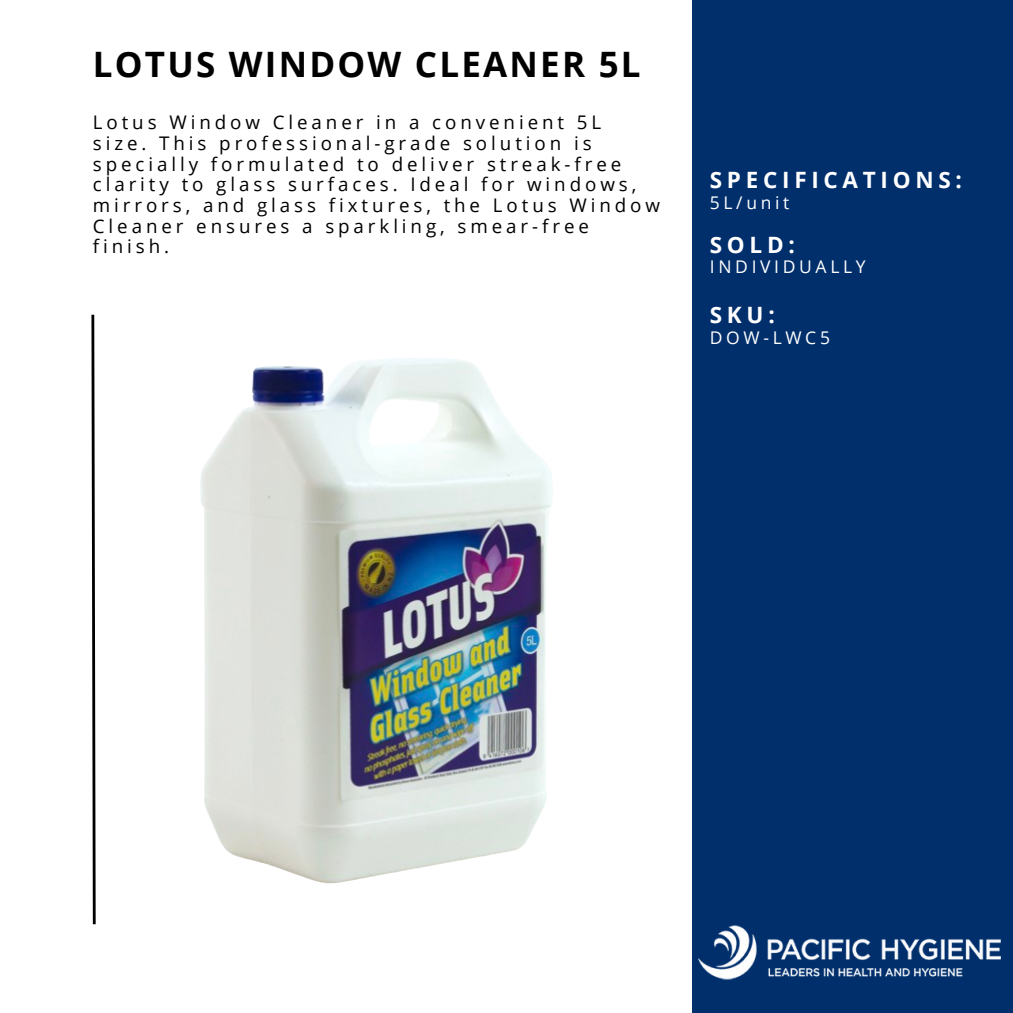
<style>
.page{position:relative;width:1013px;height:1013px;background:#fff}
.page>*{position:absolute;margin:0;border:0;box-sizing:border-box;transform-origin:0 0}
.t1{font:700 35px "Open Sans";letter-spacing:.065em;color:#000}
.t2{font:700 22.5px "Open Sans";letter-spacing:.21em;color:#fff}
.t3{font:18.75px/20.6px "Open Sans";letter-spacing:.21em;color:#000}
.t4{font:17.5px "Open Sans";letter-spacing:.21em;color:#fff}
</style>
<div class="page">
<div style="left:0;top:0;width:1012px;height:1012px;background:#002f6c"></div>
<div style="left:0;top:0;width:691px;height:1012px;background:#fff"></div>
<svg style="left:91px;top:314px;width:5px;height:611px"></svg>
<img style="left:691px;top:921px;width:310px;height:61px">
<img style="left:200px;top:358px;width:352px;height:526px">
<p class="t1" style="left:93px;top:40px;width:549px">LOTUS WINDOW CLEANER 5L</p>
<p class="t3" style="left:93px;top:112px;width:568px">Lotus Window Cleaner in a convenient 5L<br>size. This professional-grade solution is specially formulated to deliver streak-free clarity to glass surfaces. Ideal for windows, mirrors, and glass fixtures, the Lotus Window Cleaner ensures a sparkling, smear-free finish.</p>
<h2 class="t2" style="left:710px;top:164px;width:253px">SPECIFICATIONS:</h2>
<h2 class="t4" style="left:710px;top:190px;width:81px">5L/unit</h2>
<h3 class="t2" style="left:710px;top:229px;width:86px">SOLD:</h3>
<h3 class="t4" style="left:710px;top:255px;width:157px">INDIVIDUALLY</h3>
<h3 class="t2" style="left:710px;top:299px;width:66px">SKU:</h3>
<h3 class="t4" style="left:710px;top:325px;width:122px">DOW-LWC5</h3>
</div>
